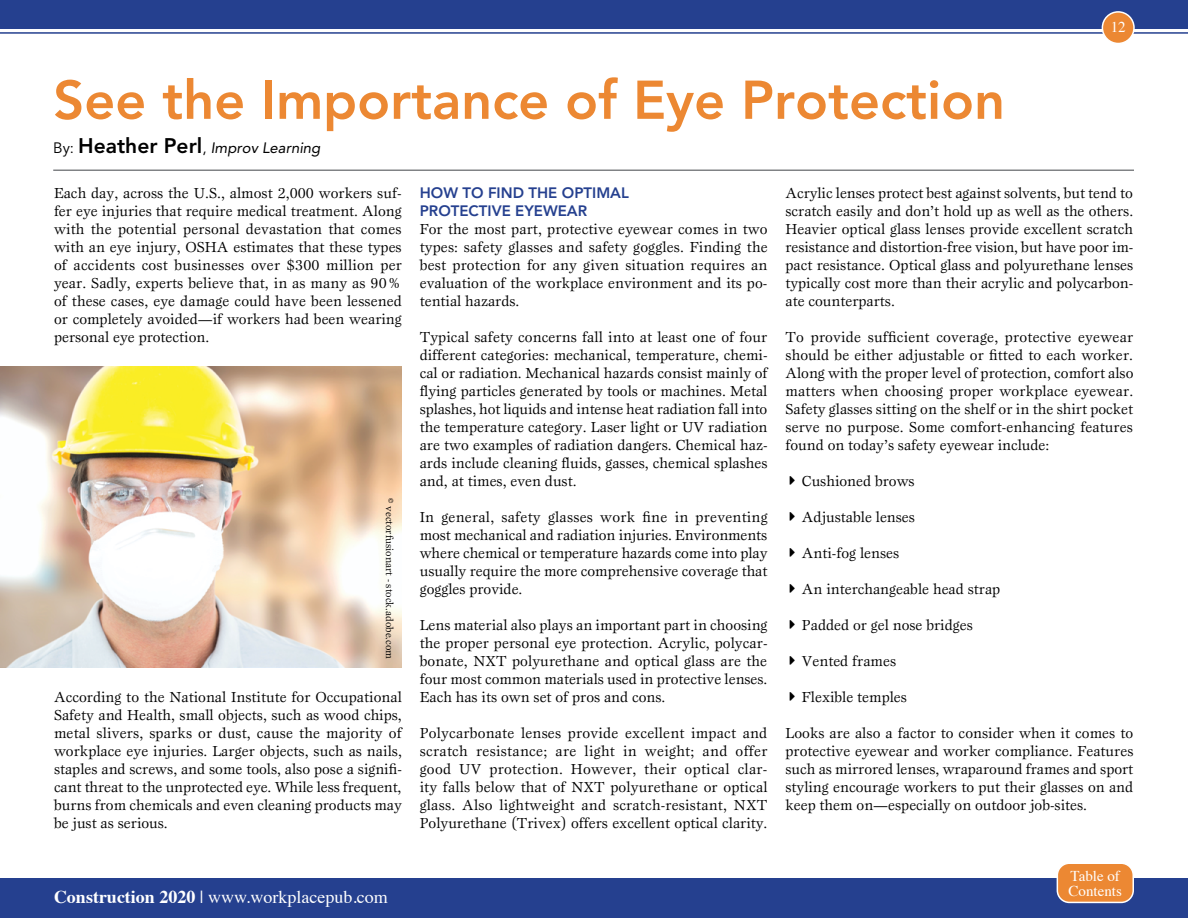
<style>
.page{position:relative;width:1188px;height:918px;background:#fff}
.page>*{position:absolute;margin:0;border:0;box-sizing:border-box;transform-origin:0 0}
.t1{font:800 54px "Avenir LT Std";color:#ec8833}
.t2{font:18px "Times";color:#fff}
.t3{font:15px/18px "Esprit Std";color:#000;text-align:justify}
.t4{font:800 15px/18px "Avenir LT Std";color:#25408f}
.t5{font:italic 15px "Avenir LT Std";color:#000}
.t6{font:15px/15px "Times";color:#fff}
.t7{font:10.5px "Esprit Std";color:#000}
.s1{font-style:normal}
.s2{font-weight:800;font-style:normal;font-size:21px}
.s3{font-weight:700}
</style>
<div class="page">
<hr style="left:0;top:32px;width:1188px;height:2px;background:#25408f">
<div style="left:0;top:0;width:1188px;height:29px;background:#25408f"></div>
<div style="left:0;top:878px;width:1188px;height:40px;background:#25408f"></div>
<div style="left:1102px;top:12px;width:32px;height:32px;background:#ec8833;border-radius:50%"></div>
<div style="left:1102px;top:11px;width:33px;height:33px;border:2px solid #fff;border-radius:50%"></div>
<div style="left:1057px;top:863px;width:76px;height:39px;background:#ec8833;border-radius:12px"></div>
<div style="left:1057px;top:862px;width:77px;height:41px;border:2px solid #fff;border-radius:12px"></div>
<hr style="left:53px;top:170px;width:1081px;height:1px;background:#808285">
<img style="left:0;top:367px;width:402px;height:300px">
<p class="t6" style="left:1111px;top:18px;width:16px">12</p>
<h1 class="t1" style="left:53px;top:68px;width:953px">See the Importance of Eye Protection</h1>
<p class="t5" style="left:53px;top:139px;width:269px"><span class="s1">By:</span> <span class="s2">Heather Perl</span><span class="s1">,</span> Improv Learning</p>
<p class="t3" style="left:54px;top:184px;width:350px">Each day, across the U.S., almost 2,000 workers suf&shy;fer eye injuries that require medical treatment. Along with the potential personal devastation that comes with an eye injury, OSHA estimates that these types of accidents cost businesses over $300 million per year. Sadly, experts believe that, in as many as 90% of these cases, eye damage could have been lessened or completely avoided—if workers had been wearing personal eye protection.</p>
<p class="t3" style="left:785px;top:184px;width:349px">Acrylic lenses protect best against solvents, but tend to scratch easily and don’t hold up as well as the others.<br>Heavier optical glass lenses provide excellent scratch resistance and distortion-free vision, but have poor im&shy;pact resistance. Optical glass and polyurethane lenses typically cost more than their acrylic and polycarbon&shy;ate counterparts.</p>
<p class="t3" style="left:785px;top:328px;width:350px">To provide sufficient coverage, protective eyewear should be either adjustable or fitted to each worker.<br>Along with the proper level of protection, comfort also matters when choosing proper workplace eyewear.<br>Safety glasses sitting on the shelf or in the shirt pocket serve no purpose. Some comfort-enhancing features found on today’s safety eyewear include:</p>
<p class="t3" style="left:790px;top:472px;width:126px">→ Cushioned brows</p>
<p class="t3" style="left:790px;top:508px;width:127px">→ Adjustable lenses</p>
<p class="t3" style="left:790px;top:544px;width:111px">→ Anti-fog lenses</p>
<p class="t3" style="left:790px;top:580px;width:212px">→ An interchangeable head strap</p>
<p class="t3" style="left:790px;top:616px;width:184px">→ Padded or gel nose bridges</p>
<p class="t3" style="left:790px;top:652px;width:108px">→ Vented frames</p>
<p class="t3" style="left:790px;top:688px;width:118px">→ Flexible temples</p>
<p class="t3" style="left:785px;top:724px;width:349px">Looks are also a factor to consider when it comes to protective eyewear and worker compliance. Features such as mirrored lenses, wraparound frames and sport styling encourage workers to put their glasses on and keep them on—especially on outdoor job-sites.</p>
<p class="t4" style="left:420px;top:184px;width:211px">HOW TO FIND THE OPTIMAL<br>PROTECTIVE EYEWEAR</p>
<p class="t3" style="left:420px;top:220px;width:350px">For the most part, protective eyewear comes in two types: safety glasses and safety goggles. Finding the best protection for any given situation requires an evaluation of the workplace environment and its po&shy;tential hazards.</p>
<p class="t3" style="left:420px;top:328px;width:349px">Typical safety concerns fall into at least one of four different categories: mechanical, temperature, chemi&shy;cal or radiation. Mechanical hazards consist mainly of flying particles generated by tools or machines. Metal splashes, hot liquids and intense heat radiation fall into the temperature category. Laser light or UV radiation are two examples of radiation dangers. Chemical haz&shy;ards include cleaning fluids, gasses, chemical splashes and, at times, even dust.</p>
<p class="t3" style="left:420px;top:508px;width:349px">In general, safety glasses work fine in preventing most mechanical and radiation injuries. Environments where chemical or temperature hazards come into play usually require the more comprehensive coverage that goggles provide.</p>
<p class="t3" style="left:420px;top:616px;width:349px">Lens material also plays an important part in choosing the proper personal eye protection. Acrylic, polycar&shy;bonate, NXT polyurethane and optical glass are the four most common materials used in protective lenses.<br>Each has its own set of pros and cons.</p>
<p class="t3" style="left:420px;top:724px;width:349px">Polycarbonate lenses provide excellent impact and scratch resistance; are light in weight; and offer good UV protection. However, their optical clar&shy;ity falls below that of NXT polyurethane or optical glass. Also lightweight and scratch-resistant, NXT Polyurethane (Trivex) offers excellent optical clarity.</p>
<p class="t7" style="left:396px;top:498px;width:162px;rotate:90deg">© vectorfusionart - stock.adobe.com</p>
<p class="t3" style="left:54px;top:688px;width:349px">According to the National Institute for Occupational Safety and Health, small objects, such as wood chips, metal slivers, sparks or dust, cause the majority of workplace eye injuries. Larger objects, such as nails, staples and screws, and some tools, also pose a signifi&shy;cant threat to the unprotected eye. While less frequent, burns from chemicals and even cleaning products may be just as serious.</p>
<p class="t2" style="left:54px;top:880px;width:335px"><span class="s3">Construction 2020</span> | www.workplacepub.com</p>
<p class="t6" style="left:1069px;top:867px;width:55px">Table of<br>Contents</p>
</div>
